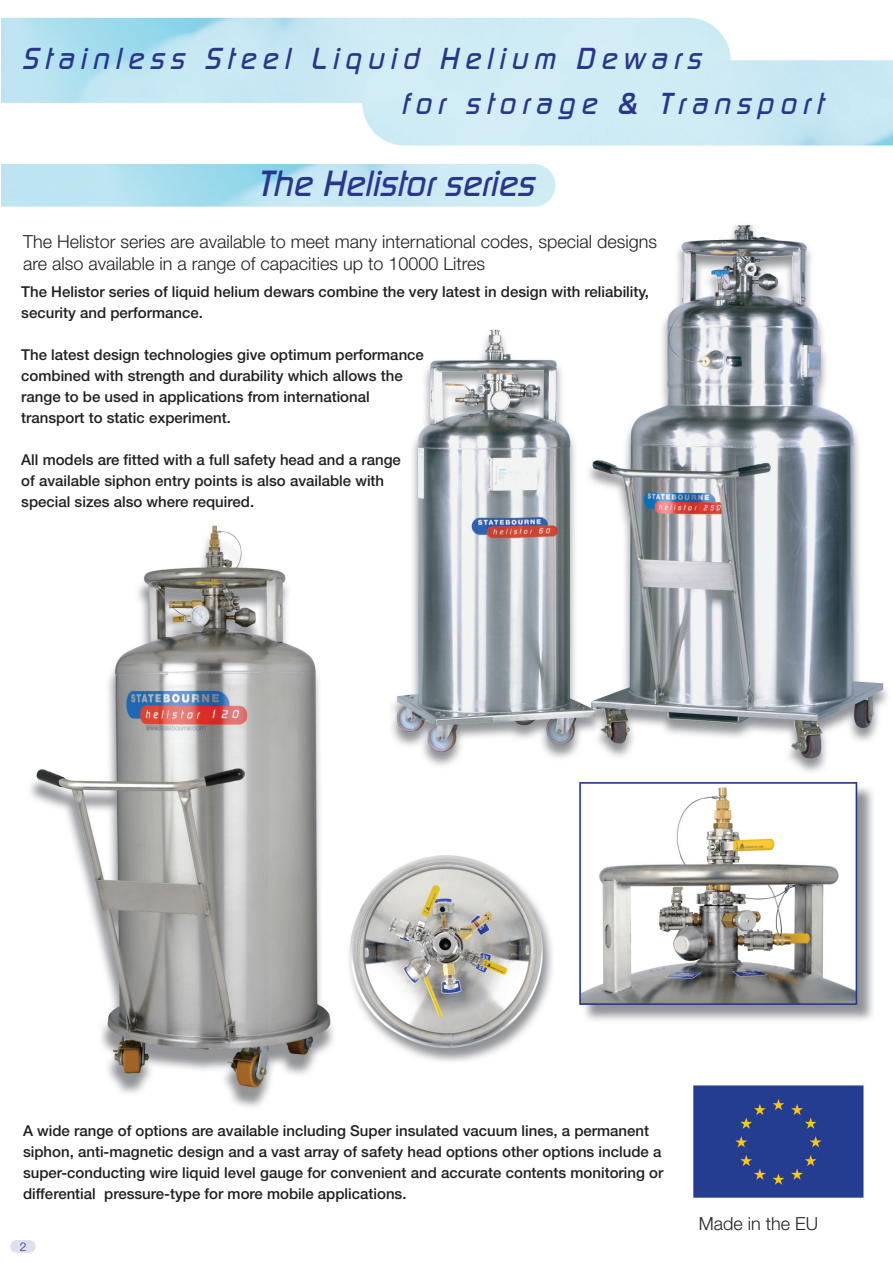
<style>
.page{position:relative;width:893px;height:1263px;background:#fff}
.page>*{position:absolute;margin:0;border:0;box-sizing:border-box;transform-origin:0 0}
.t1{font:italic 36px "Modaerne";color:#29368b}
.t2{font:italic 30px "Modaerne";letter-spacing:.2em;color:#29368b}
.t3{font:300 18px "Helvetica Neue";color:#231f20}
.t4{font:500 15px/21px "Helvetica Neue";color:#231f20}
.t5{font:300 12px "Helvetica Neue";color:#29368b}
</style>
<div class="page">
<img style="left:1px;top:17px;width:892px;height:1181px">
<div style="left:10px;top:1240px;width:13px;height:13px;background:#e0dfee;border-radius:50%"></div>
<div style="left:23px;top:1240px;width:13px;height:13px;background:#e0dfee;border-radius:50%"></div>
<div style="left:17px;top:1240px;width:12px;height:13px;background:#e0dfee"></div>
<p class="t2" style="left:22px;top:42px;width:680px">Stainless Steel Liquid Helium Dewars</p>
<p class="t2" style="left:401px;top:87px;width:423px">for storage &amp; Transport</p>
<p class="t1" style="left:257px;top:164px;width:278px">The Helistor series</p>
<p class="t3" style="left:23px;top:231px;width:636px">The Helistor series are available to meet many international codes, special designs</p>
<p class="t3" style="left:23px;top:253px;width:464px">are also available in a range of capacities up to 10000 Litres</p>
<p class="t4" style="left:21px;top:281px;width:629px">The Helistor series of liquid helium dewars combine the very latest in design with reliability,</p>
<p class="t4" style="left:21px;top:302px;width:183px">security and performance.</p>
<p class="t4" style="left:21px;top:344px;width:404px">The latest design technologies give optimum performance</p>
<p class="t4" style="left:21px;top:365px;width:383px">combined with strength and durability which allows the</p>
<p class="t4" style="left:21px;top:386px;width:350px">range to be used in applications from international</p>
<p class="t4" style="left:21px;top:407px;width:211px">transport to static experiment.</p>
<p class="t4" style="left:21px;top:449px;width:381px">All models are fitted with a full safety head and a range</p>
<p class="t4" style="left:21px;top:470px;width:364px">of available siphon entry points is also available with</p>
<p class="t4" style="left:21px;top:491px;width:234px">special sizes also where required.</p>
<p class="t4" style="left:23px;top:1120px;width:642px">A wide range of options are available including Super insulated vacuum lines, a permanent siphon, anti-magnetic design and a vast array of safety head options other options include a super-conducting wire liquid level gauge for convenient and accurate contents monitoring or differential pressure-type for more mobile applications.</p>
<p class="t5" style="left:20px;top:1239px;width:8px">2</p>
<p class="t3" style="left:699px;top:1213px;width:121px">Made in the EU</p>
</div>
